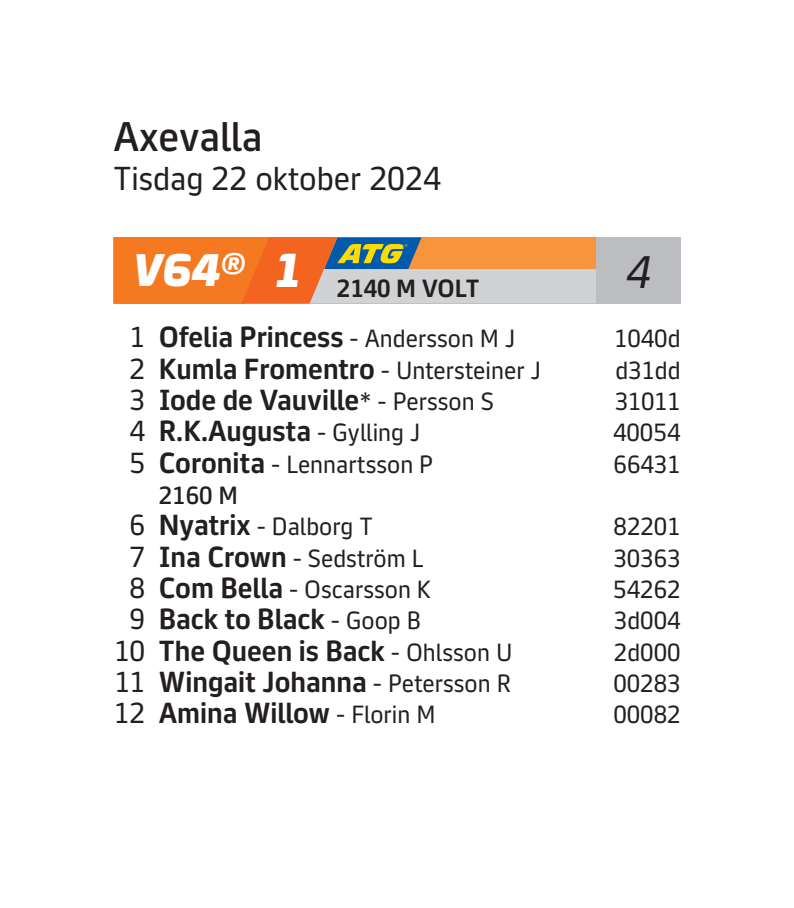
<style>
.page{position:relative;width:794px;height:908px;background:#fff}
.page>*{position:absolute;margin:0;border:0;box-sizing:border-box;transform-origin:0 0}
.t1{font:46px "ATG Rubrik";color:#fff}
.t2{font:44px "ATG Rubrik";color:#fff}
.t3{font:italic 44px "ATG Text";color:#231f20}
.t4{font:500 40px "ATG Text";color:#231f20}
.t5{font:32px "ATG Text";color:#231f20}
.HorseAndRider{font:700 28px "ATG Text";color:#231f20}
.S_REKORD{font:28px "ATG Text";color:#231f20}
.HorseAndRider-2{font:24px "ATG Text";color:#231f20}
.S_REKORD-2{font:24px "ATG Text";color:#231f20}
.t6{font:700 24px "ATG Text";color:#231f20}
.Distance{font:500 24px "ATG Text";color:#231f20}
.s1{font-weight:400;font-size:24px}
.s2{font-weight:700;font-size:28px}
</style>
<div class="page">
<div style="left:595px;top:237px;width:85px;height:66px;background:#bcbdc0"></div>
<svg style="left:113px;top:237px;width:483px;height:66px;background:#dc9662"></svg>
<p class="t4" style="left:113px;top:113px;width:151px">Axevalla</p>
<p class="t5" style="left:113px;top:159px;width:329px">Tisdag 22 oktober 2024</p>
<p class="t2" style="left:134px;top:244px;width:112px">V64®</p>
<p class="t1" style="left:277px;top:243px;width:25px">1</p>
<p class="t6" style="left:337px;top:274px;width:144px">2140 M VOLT</p>
<p class="t3" style="left:626px;top:246px;width:26px">4</p>
<p class="S_REKORD" style="left:129px;top:320px;width:17px">1</p>
<p class="HorseAndRider" style="left:159px;top:320px;width:358px">Ofelia Princess <span class="s1">- Andersson M J</span></p>
<p class="S_REKORD-2" style="left:614px;top:324px;width:68px">1040d</p>
<p class="S_REKORD" style="left:129px;top:352px;width:17px">2</p>
<p class="HorseAndRider" style="left:159px;top:351px;width:383px">Kumla Fromentro <span class="s1">- Untersteiner J</span></p>
<p class="S_REKORD-2" style="left:615px;top:356px;width:67px">d31dd</p>
<p class="S_REKORD" style="left:129px;top:383px;width:17px">3</p>
<p class="HorseAndRider" style="left:159px;top:383px;width:336px">Iode de Vauville<span class="s1">* - Persson S</span></p>
<p class="S_REKORD-2" style="left:614px;top:387px;width:67px">31011</p>
<p class="S_REKORD" style="left:129px;top:414px;width:17px">4</p>
<p class="HorseAndRider" style="left:159px;top:414px;width:263px">R.K.Augusta <span class="s1">- Gylling J</span></p>
<p class="S_REKORD-2" style="left:613px;top:418px;width:69px">40054</p>
<p class="S_REKORD" style="left:129px;top:446px;width:17px">5</p>
<p class="HorseAndRider-2" style="left:159px;top:449px;width:276px"><span class="s2">Coronita</span> - Lennartsson P</p>
<p class="S_REKORD-2" style="left:613px;top:449px;width:68px">66431</p>
<p class="Distance" style="left:159px;top:481px;width:81px">2160 M</p>
<p class="S_REKORD" style="left:129px;top:508px;width:17px">6</p>
<p class="HorseAndRider-2" style="left:159px;top:512px;width:215px"><span class="s2">Nyatrix</span> - Dalborg T</p>
<p class="S_REKORD-2" style="left:613px;top:512px;width:68px">82201</p>
<p class="S_REKORD" style="left:129px;top:540px;width:17px">7</p>
<p class="HorseAndRider-2" style="left:159px;top:543px;width:266px"><span class="s2">Ina Crown</span> - Sedström L</p>
<p class="S_REKORD-2" style="left:613px;top:543px;width:69px">30363</p>
<p class="S_REKORD" style="left:129px;top:571px;width:17px">8</p>
<p class="HorseAndRider-2" style="left:159px;top:575px;width:274px"><span class="s2">Com Bella</span> - Oscarsson K</p>
<p class="S_REKORD-2" style="left:613px;top:575px;width:69px">54262</p>
<p class="S_REKORD" style="left:129px;top:602px;width:17px">9</p>
<p class="HorseAndRider" style="left:159px;top:602px;width:263px">Back to Black <span class="s1">- Goop B</span></p>
<p class="S_REKORD-2" style="left:614px;top:606px;width:68px">3d004</p>
<p class="S_REKORD" style="left:114px;top:633px;width:33px">10</p>
<p class="HorseAndRider" style="left:159px;top:633px;width:355px">The Queen is Back <span class="s1">- Ohlsson U</span></p>
<p class="S_REKORD-2" style="left:614px;top:637px;width:68px">2d000</p>
<p class="S_REKORD" style="left:114px;top:665px;width:32px">11</p>
<p class="HorseAndRider" style="left:159px;top:664px;width:354px">Wingait Johanna <span class="s1">- Petersson R</span></p>
<p class="S_REKORD-2" style="left:613px;top:669px;width:69px">00283</p>
<p class="S_REKORD" style="left:114px;top:696px;width:33px">12</p>
<p class="HorseAndRider" style="left:159px;top:696px;width:278px">Amina Willow <span class="s1">- Florin M</span></p>
<p class="S_REKORD-2" style="left:613px;top:700px;width:69px">00082</p>
</div>
